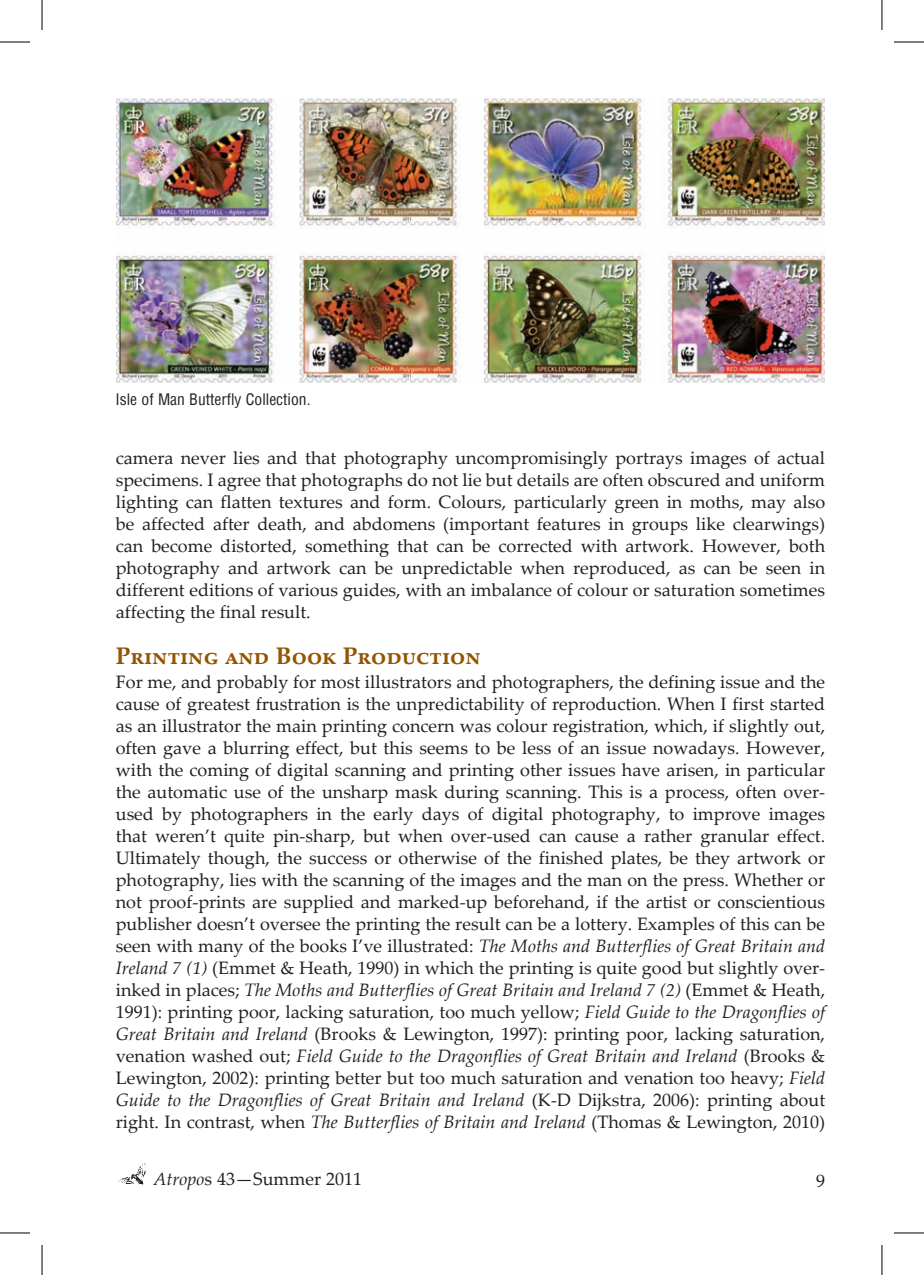
<style>
.page{position:relative;width:924px;height:1275px;background:#fff}
.page>*{position:absolute;margin:0;border:0;box-sizing:border-box;transform-origin:0 0}
.t1{font:700 24px "Palatino Linotype";color:#945402}
.t2{font:18px/22px "Palatino Linotype";color:#231f20;text-align:justify}
.t3{font:condensed 15.6px "Helvetica";color:#231f20}
.s1{font-style:italic}
</style>
<div class="page">
<img style="left:118px;top:1163px;width:28px;height:22px">
<img style="left:116px;top:99px;width:708px;height:283px">
<hr style="left:0;top:42px;width:30px;height:1px;background:#000">
<hr style="left:893px;top:42px;width:30px;height:1px;background:#000">
<hr style="left:0;top:1232px;width:30px;height:1px;background:#000">
<hr style="left:893px;top:1232px;width:30px;height:1px;background:#000">
<hr style="left:42px;top:0;width:1px;height:30px;background:#000">
<hr style="left:42px;top:1245px;width:1px;height:30px;background:#000">
<hr style="left:881px;top:0;width:1px;height:30px;background:#000">
<hr style="left:881px;top:1245px;width:1px;height:30px;background:#000">
<p class="t3" style="left:115px;top:389px;width:197px">Isle of Man Butterfly Collection.</p>
<p class="t2" style="left:116px;top:446px;width:710px">camera never lies and that photography uncompromisingly portrays images of actual specimens. I agree that photographs do not lie but details are often obscured and uniform lighting can flatten textures and form. Colours, particularly green in moths, may also be affected after death, and abdomens (important features in groups like clearwings) can become distorted, something that can be corrected with artwork. However, both photography and artwork can be unpredictable when reproduced, as can be seen in different editions of various guides, with an imbalance of colour or saturation sometimes affecting the final result.</p>
<h1 class="t1" style="left:116px;top:638px;width:366px">Printing and Book Production</h1>
<p class="t2" style="left:116px;top:670px;width:710px">For me, and probably for most illustrators and photographers, the defining issue and the cause of greatest frustration is the unpredictability of reproduction. When I first started as an illustrator the main printing concern was colour registration, which, if slightly out, often gave a blurring effect, but this seems to be less of an issue nowadays. However, with the coming of digital scanning and printing other issues have arisen, in particular the automatic use of the unsharp mask during scanning. This is a process, often over&shy;used by photographers in the early days of digital photography, to improve images that weren’t quite pin-sharp, but when over-used can cause a rather granular effect.<br>Ultimately though, the success or otherwise of the finished plates, be they artwork or photography, lies with the scanning of the images and the man on the press. Whether or not proof-prints are supplied and marked-up beforehand, if the artist or conscientious publisher doesn’t oversee the printing the result can be a lottery. Examples of this can be seen with many of the books I’ve illustrated: <span class="s1">The Moths and Butterflies of Great Britain and Ireland 7 (1)</span> (Emmet &amp; Heath, 1990) in which the printing is quite good but slightly over&shy;inked in places; <span class="s1">The Moths and Butterflies of Great Britain and Ireland 7 (2)</span> (Emmet &amp; Heath, 1991): printing poor, lacking saturation, too much yellow; <span class="s1">Field Guide to the Dragonflies of Great Britain and Ireland</span> (Brooks &amp; Lewington, 1997): printing poor, lacking saturation, venation washed out; <span class="s1">Field Guide to the Dragonflies of Great Britain and Ireland</span> (Brooks &amp; Lewington, 2002): printing better but too much saturation and venation too heavy; <span class="s1">Field Guide to the Dragonflies of Great Britain and Ireland</span> (K-D Dijkstra, 2006): printing about right. In contrast, when <span class="s1">The Butterflies of Britain and Ireland</span> (Thomas &amp; Lewington, 2010)</p>
<p class="t2" style="left:153px;top:1167px;width:210px"><span class="s1">Atropo</span>s 43—Summer 2011</p>
<p class="t2" style="left:815px;top:1168px;width:10px">9</p>
</div>
